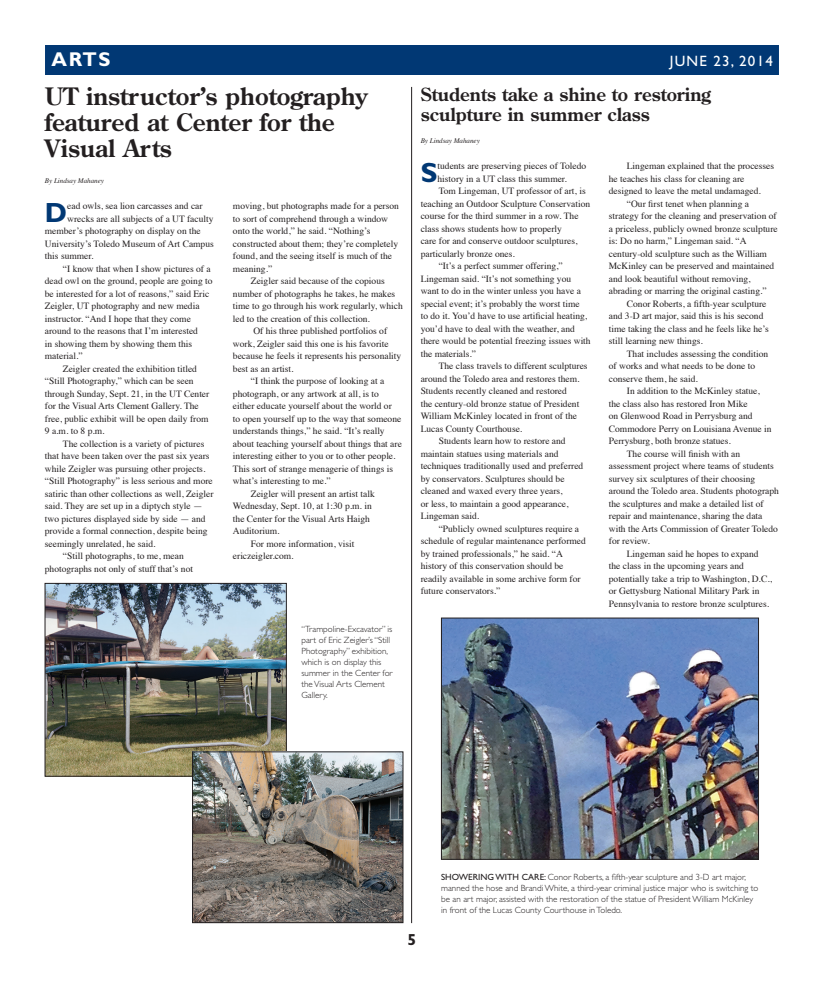
<style>
.page{position:relative;width:824px;height:990px;background:#fff}
.page>*{position:absolute;margin:0;border:0;box-sizing:border-box;transform-origin:0 0}
.Drop_Cap_2_Paragraph{font:700 27.8px "Gill Sans Std";color:#013874}
.Heading_24pt{font:700 24px/26px "Century Old Style Std";color:#231f20}
.t1{font:700 20px "Gill Sans Std";color:#fff}
.Heading_18pt{font:700 18px/20px "Century Old Style";color:#231f20}
.t2{font:700 16px "Gill Sans Std";color:#231f20}
.t3{font:15px "Gill Sans Std";letter-spacing:.08em;color:#fff}
.Body_Text{font:9.5px/12.5px "Times";color:#231f20}
.Drop_Cap_2_Paragraph-2{font:9.5px/12.5px "Times";color:#231f20}
.Cutline{font:300 9px/11px "Gill Sans Std";color:#231f20}
.By_line{font:italic 7px "Times";color:#231f20}
.s1{font-weight:400}
</style>
<div class="page">
<div style="left:45px;top:45px;width:734px;height:30px;background:#013874"></div>
<img style="left:47px;top:585px;width:237px;height:190px">
<div style="left:45px;top:583px;width:241px;height:194px;border:1px solid #231f20"></div>
<img style="left:194px;top:754px;width:207px;height:167px">
<div style="left:192px;top:752px;width:211px;height:171px;border:1px solid #231f20"></div>
<img style="left:443px;top:620px;width:313px;height:238px">
<div style="left:441px;top:618px;width:317px;height:242px;border:1px solid #231f20"></div>
<hr style="left:411px;top:87px;width:1px;height:836px;background:#231f20">
<p class="t1" style="left:51px;top:47px;width:61px">ARTS</p>
<p class="t3" style="left:669px;top:52px;width:105px">JUNE 23, 2014</p>
<p class="Heading_24pt" style="left:45px;top:83px;width:324px">UT instructor’s photography featured at Center for the<br>Visual Arts</p>
<p class="By_line" style="left:45px;top:175px;width:61px">By Lindsay Mahaney</p>
<p class="Drop_Cap_2_Paragraph" style="left:45px;top:196px;width:24px">D</p>
<p class="Drop_Cap_2_Paragraph-2" style="left:67px;top:199px;width:137px">ead owls, sea lion carcasses and car</p>
<p class="Heading_18pt" style="left:420px;top:84px;width:291px">Students take a shine to restoring sculpture in summer class</p>
<p class="By_line" style="left:420px;top:135px;width:61px">By Lindsay Mahaney</p>
<p class="Drop_Cap_2_Paragraph" style="left:420px;top:156px;width:18px">S</p>
<p class="Drop_Cap_2_Paragraph-2" style="left:437px;top:159px;width:150px">tudents are preserving pieces of Toledo history in a UT class this summer.</p>
<p class="Body_Text" style="left:420px;top:184px;width:171px;text-indent:18px">Tom Lingeman, UT professor of art, is teaching an Outdoor Sculpture Conservation course for the third summer in a row. The class shows students how to properly<br>care for and conserve outdoor sculptures, particularly bronze ones.</p>
<p class="Body_Text" style="left:420px;top:259px;width:171px;text-indent:18px">“It’s a perfect summer offering,” Lingeman said. “It’s not something you want to do in the winter unless you have a special event; it’s probably the worst time<br>to do it. You’d have to use artificial heating, you’d have to deal with the weather, and there would be potential freezing issues with the materials.”</p>
<p class="Body_Text" style="left:420px;top:359px;width:168px;text-indent:18px">The class travels to different sculptures around the Toledo area and restores them.<br>Students recently cleaned and restored<br>the century-old bronze statue of President William McKinley located in front of the Lucas County Courthouse.</p>
<p class="Body_Text" style="left:420px;top:434px;width:164px;text-indent:18px">Students learn how to restore and maintain statues using materials and techniques traditionally used and preferred by conservators. Sculptures should be cleaned and waxed every three years,<br>or less, to maintain a good appearance, Lingeman said.</p>
<p class="Body_Text" style="left:420px;top:522px;width:167px;text-indent:18px">“Publicly owned sculptures require a schedule of regular maintenance performed by trained professionals,” he said. “A history of this conservation should be readily available in some archive form for future conservators.”</p>
<p class="Body_Text" style="left:609px;top:159px;width:167px;text-indent:18px">Lingeman explained that the processes he teaches his class for cleaning are designed to leave the metal undamaged.</p>
<p class="Body_Text" style="left:609px;top:197px;width:170px;text-indent:18px">“Our first tenet when planning a strategy for the cleaning and preservation of a priceless, publicly owned bronze sculpture is: Do no harm,” Lingeman said. “A century-old sculpture such as the William McKinley can be preserved and maintained and look beautiful without removing, abrading or marring the original casting.”</p>
<p class="Body_Text" style="left:609px;top:297px;width:161px;text-indent:18px">Conor Roberts, a fifth-year sculpture and 3-D art major, said this is his second time taking the class and he feels like he’s still learning new things.</p>
<p class="Body_Text" style="left:609px;top:347px;width:161px;text-indent:18px">That includes assessing the condition of works and what needs to be done to conserve them, he said.</p>
<p class="Body_Text" style="left:609px;top:384px;width:164px;text-indent:18px">In addition to the McKinley statue, the class also has restored Iron Mike<br>on Glenwood Road in Perrysburg and Commodore Perry on Louisiana Avenue in Perrysburg, both bronze statues.</p>
<p class="Body_Text" style="left:609px;top:447px;width:172px;text-indent:18px">The course will finish with an assessment project where teams of students survey six sculptures of their choosing around the Toledo area. Students photograph the sculptures and make a detailed list of repair and maintenance, sharing the data with the Arts Commission of Greater Toledo for review.</p>
<p class="Body_Text" style="left:609px;top:547px;width:165px;text-indent:18px">Lingeman said he hopes to expand the class in the upcoming years and potentially take a trip to Washington, D.C., or Gettysburg National Military Park in Pennsylvania to restore bronze sculptures.</p>
<p class="Body_Text" style="left:233px;top:199px;width:167px">moving, but photographs made for a person to sort of comprehend through a window onto the world,” he said. “Nothing’s constructed about them; they’re completely found, and the seeing itself is much of the meaning.”</p>
<p class="Body_Text" style="left:233px;top:274px;width:171px;text-indent:18px">Zeigler said because of the copious number of photographs he takes, he makes time to go through his work regularly, which led to the creation of this collection.</p>
<p class="Body_Text" style="left:233px;top:324px;width:170px;text-indent:20px">Of his three published portfolios of work, Zeigler said this one is his favorite because he feels it represents his personality best as an artist.</p>
<p class="Body_Text" style="left:233px;top:374px;width:170px;text-indent:18px">“I think the purpose of looking at a photograph, or any artwork at all, is to either educate yourself about the world or<br>to open yourself up to the way that someone understands things,” he said. “It’s really about teaching yourself about things that are interesting either to you or to other people.<br>This sort of strange menagerie of things is what’s interesting to me.”</p>
<p class="Body_Text" style="left:233px;top:487px;width:143px;text-indent:18px">Zeigler will present an artist talk<br>Wednesday, Sept. 10, at 1:30 p.m. in the Center for the Visual Arts Haigh<br>Auditorium.</p>
<p class="Body_Text" style="left:233px;top:537px;width:123px;text-indent:18px">For more information, visit ericzeigler.com.</p>
<p class="Drop_Cap_2_Paragraph-2" style="left:67px;top:212px;width:148px">wrecks are all subjects of a UT faculty</p>
<p class="Drop_Cap_2_Paragraph-2" style="left:45px;top:224px;width:157px">member’s photography on display on the</p>
<p class="Drop_Cap_2_Paragraph-2" style="left:45px;top:237px;width:170px">University’s Toledo Museum of Art Campus</p>
<p class="Drop_Cap_2_Paragraph-2" style="left:45px;top:249px;width:50px">this summer.</p>
<p class="Body_Text" style="left:45px;top:262px;width:169px;text-indent:18px">“I know that when I show pictures of a dead owl on the ground, people are going to be interested for a lot of reasons,” said Eric Zeigler, UT photography and new media instructor. “And I hope that they come around to the reasons that I’m interested<br>in showing them by showing them this material.”</p>
<p class="Body_Text" style="left:45px;top:362px;width:166px;text-indent:18px">Zeigler created the exhibition titled “Still Photography,” which can be seen through Sunday, Sept. 21, in the UT Center for the Visual Arts Clement Gallery. The free, public exhibit will be open daily from 9 a.m. to 8 p.m.</p>
<p class="Body_Text" style="left:45px;top:437px;width:170px;text-indent:18px">The collection is a variety of pictures that have been taken over the past six years while Zeigler was pursuing other projects. “Still Photography” is less serious and more satiric than other collections as well, Zeigler said. They are set up in a diptych style — two pictures displayed side by side — and provide a formal connection, despite being seemingly unrelated, he said.</p>
<p class="Body_Text" style="left:45px;top:549px;width:150px;text-indent:18px">“Still photographs, to me, mean photographs not only of stuff that’s not</p>
<p class="Cutline" style="left:301px;top:623px;width:93px">“Trampoline-Excavator” is part of Eric Zeigler’s “Still<br>Photography” exhibition, which is on display this summer in the Center for the Visual Arts Clement<br>Gallery.</p>
<p class="t2" style="left:407px;top:930px;width:10px">5</p>
<p class="Cutline" style="left:441px;top:871px;width:319px"><span class="s1">SHOWERING WITH CARE:</span> Conor Roberts, a fifth-year sculpture and 3-D art major, manned the hose and Brandi White, a third-year criminal justice major who is switching to be an art major, assisted with the restoration of the statue of President William McKinley in front of the Lucas County Courthouse in Toledo.</p>
</div>
